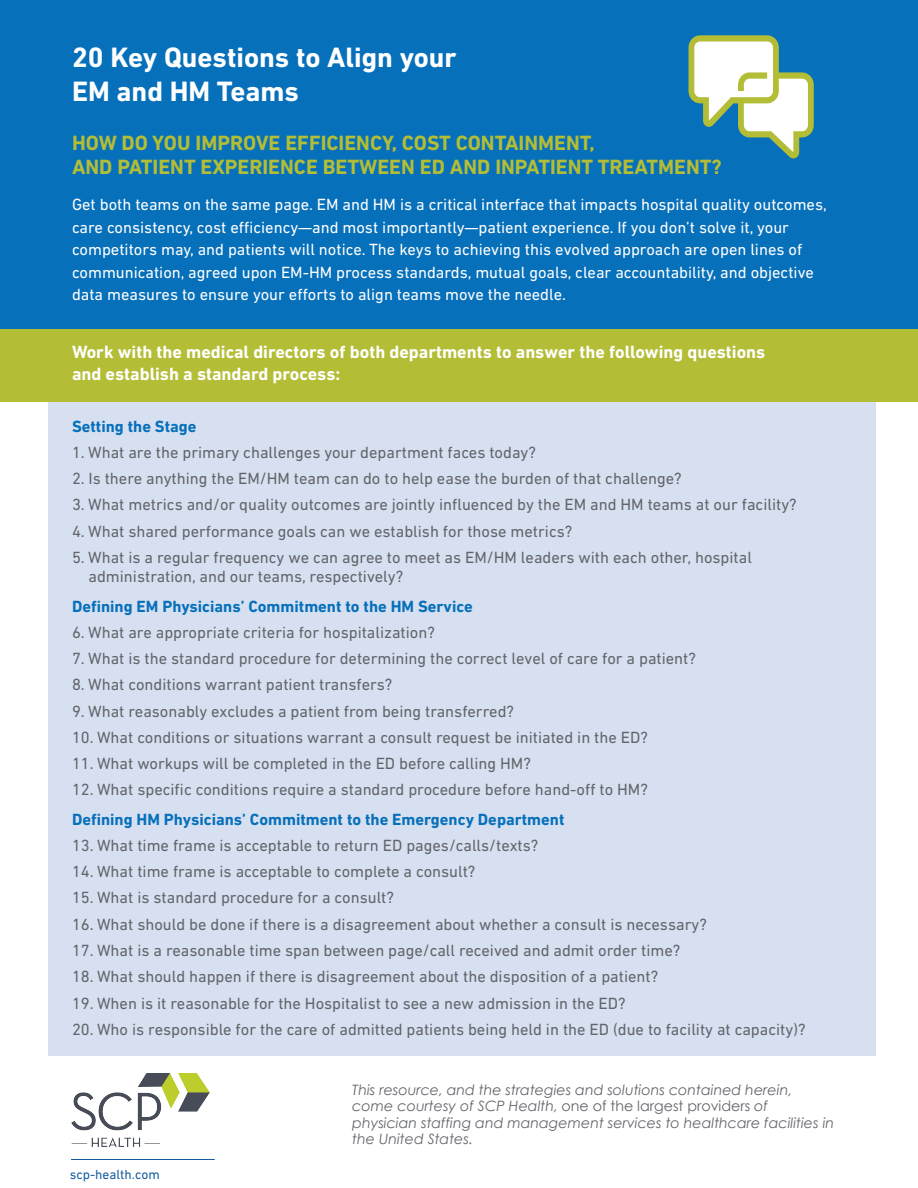
<style>
.page{position:relative;width:918px;height:1188px;background:#fff}
.page>*{position:absolute;margin:0;border:0;box-sizing:border-box;transform-origin:0 0}
.t1{font:700 28.5px/34.2px "DIN Next LT Pro";color:#fff}
.t2{font:700 21px/24px "DIN Next LT Pro";color:#b3bd35}
.t3{font:700 18px/22.5px "DIN Next LT Pro";color:#fff}
.t4{font:16.5px/19.5px "DIN Next LT Pro";color:#62656a}
.t5{font:16.5px/22.5px "DIN Next LT Pro";color:#fff}
.t6{font:700 16.5px "DIN Next LT Pro";color:#0770ba}
.t7{font:italic 14.25px/16.5px "Century Gothic";color:#62656a}
.t8{font:13.5px "DIN Next LT Pro";color:#175d9e}
.s1{font-style:normal}
</style>
<div class="page">
<div style="left:0;top:0;width:918px;height:335px;background:#0770ba"></div>
<div style="left:49px;top:393px;width:827px;height:663px;background:#d7e0f1"></div>
<hr style="left:71px;top:1159px;width:144px;height:1px;background:#175d9e">
<div style="left:0;top:329px;width:918px;height:72px;background:#b3bd35"></div>
<svg style="left:689px;top:35px;width:125px;height:123px"></svg>
<img style="left:72px;top:1073px;width:138px;height:73px">
<h1 class="t1" style="left:72px;top:40px;width:386px">20 Key Questions to Align your<br>EM and HM Teams</h1>
<p class="t2" style="left:72px;top:131px;width:651px">HOW DO YOU IMPROVE EFFICIENCY, COST CONTAINMENT,<br>AND PATIENT EXPERIENCE BETWEEN ED AND INPATIENT TREATMENT?</p>
<p class="t5" style="left:72px;top:193px;width:756px">Get both teams on the same page. EM and HM is a critical interface that impacts hospital quality outcomes, care consistency, cost efficiency—and most importantly—patient experience. If you don’t solve it, your competitors may, and patients will notice. The keys to achieving this evolved approach are open lines of communication, agreed upon EM-HM process standards, mutual goals, clear accountability, and objective data measures to ensure your efforts to align teams move the needle.</p>
<p class="t3" style="left:72px;top:340px;width:695px">Work with the medical directors of both departments to answer the following questions and establish a standard process:</p>
<p class="t6" style="left:72px;top:416px;width:126px">Setting the Stage</p>
<p class="t4" style="left:72px;top:442px;width:465px">1. What are the primary challenges your department faces today?</p>
<p class="t4" style="left:72px;top:469px;width:611px">2. Is there anything the EM/HM team can do to help ease the burden of that challenge?</p>
<p class="t4" style="left:72px;top:495px;width:726px">3. What metrics and/or quality outcomes are jointly influenced by the EM and HM teams at our facility?</p>
<p class="t4" style="left:72px;top:521px;width:502px">4. What shared performance goals can we establish for those metrics?</p>
<p class="t4" style="left:88px;top:547px;width:665px;text-indent:-16px">5. What is a regular frequency we can agree to meet as EM/HM leaders with each other, hospital administration, and our teams, respectively?</p>
<p class="t6" style="left:72px;top:596px;width:402px">Defining EM Physicians’ Commitment to the HM Service</p>
<p class="t4" style="left:72px;top:622px;width:364px">6. What are appropriate criteria for hospitalization?</p>
<p class="t4" style="left:72px;top:649px;width:626px">7. What is the standard procedure for determining the correct level of care for a patient?</p>
<p class="t4" style="left:72px;top:675px;width:322px">8. What conditions warrant patient transfers?</p>
<p class="t4" style="left:72px;top:701px;width:444px">9. What reasonably excludes a patient from being transferred?</p>
<p class="t4" style="left:72px;top:727px;width:577px">10. What conditions or situations warrant a consult request be initiated in the ED?</p>
<p class="t4" style="left:72px;top:754px;width:460px">11. What workups will be completed in the ED before calling HM?</p>
<p class="t4" style="left:72px;top:780px;width:577px">12. What specific conditions require a standard procedure before hand-off to HM?</p>
<p class="t6" style="left:72px;top:809px;width:494px">Defining HM Physicians’ Commitment to the Emergency Department</p>
<p class="t4" style="left:72px;top:835px;width:468px">13. What time frame is acceptable to return ED pages/calls/texts?</p>
<p class="t4" style="left:72px;top:862px;width:405px">14. What time frame is acceptable to complete a consult?</p>
<p class="t4" style="left:72px;top:888px;width:323px">15. What is standard procedure for a consult?</p>
<p class="t4" style="left:72px;top:914px;width:636px">16. What should be done if there is a disagreement about whether a consult is necessary?</p>
<p class="t4" style="left:72px;top:940px;width:610px">17. What is a reasonable time span between page/call received and admit order time?</p>
<p class="t4" style="left:72px;top:967px;width:588px">18. What should happen if there is disagreement about the disposition of a patient?</p>
<p class="t4" style="left:72px;top:993px;width:555px">19. When is it reasonable for the Hospitalist to see a new admission in the ED?</p>
<p class="t4" style="left:72px;top:1019px;width:735px">20. Who is responsible for the care of admitted patients being held in the ED (due to facility at capacity)?</p>
<p class="t8" style="left:70px;top:1166px;width:91px">scp-health.com</p>
<p class="t7" style="left:352px;top:1081px;width:483px">This resource, and the strategies and solutions contained herein, come courtesy of SCP Health, <span class="s1">one of the largest providers</span> of physician staffing and management services to healthcare facilities in the United States.</p>
</div>
